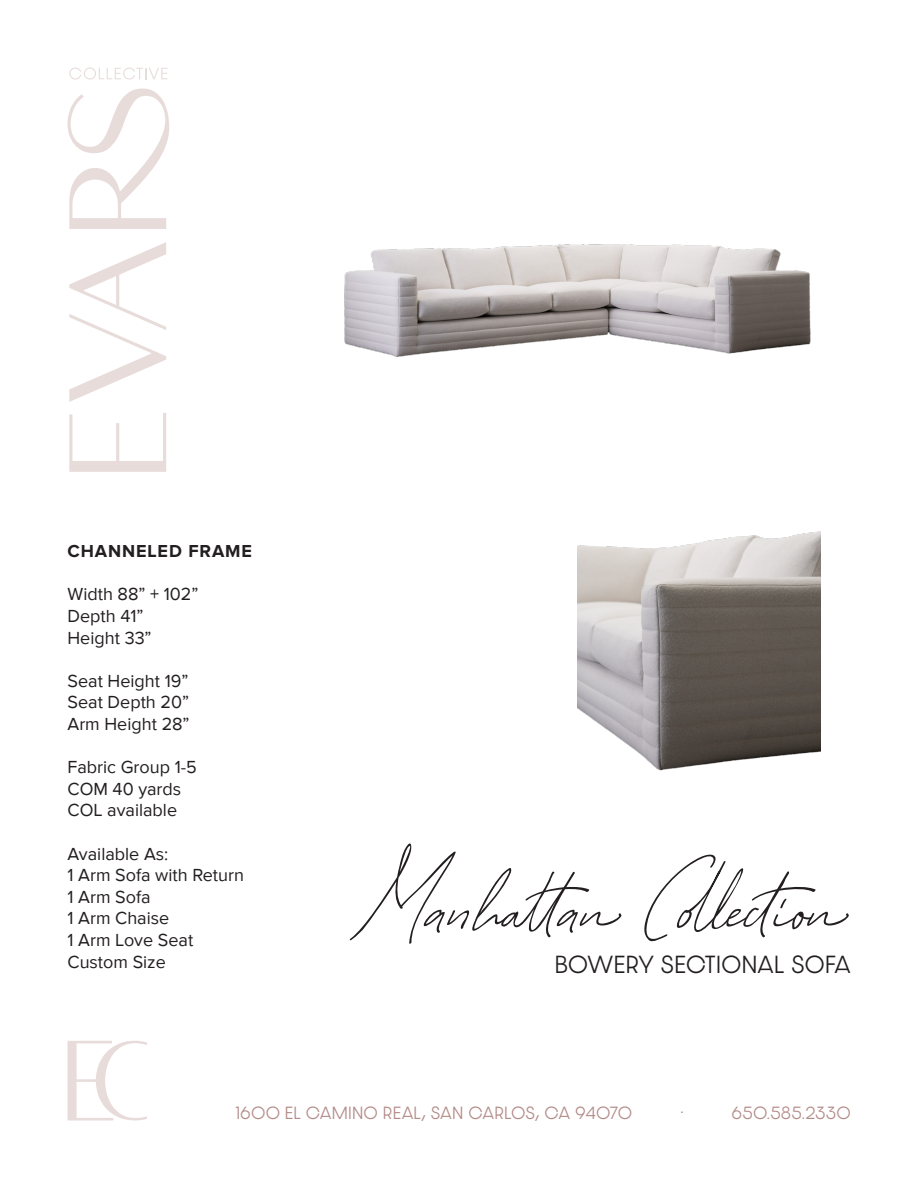
<style>
.page{position:relative;width:918px;height:1188px;background:#fff}
.page>*{position:absolute;margin:0;border:0;box-sizing:border-box;transform-origin:0 0}
.t1{font:150px "Georgia Ballpark Script";color:#231f20}
.t2{font:300 21px "Dazzle Unicase";letter-spacing:.05em;color:#231f20}
.t3{font:18px "Proxima Nova";color:#231f20}
.t4{font:700 18px "Proxima Nova";letter-spacing:.05em;color:#231f20}
.t5{font:300 15px "Dazzle Unicase";letter-spacing:.055em;color:#b38b88}
</style>
<div class="page">
<svg style="left:69px;top:413px;width:97px;height:59px"></svg>
<svg style="left:69px;top:242px;width:97px;height:160px"></svg>
<svg style="left:68px;top:89px;width:101px;height:140px"></svg>
<svg style="left:69px;top:68px;width:98px;height:12px"></svg>
<svg style="left:67px;top:1041px;width:80px;height:80px"></svg>
<img style="left:344px;top:244px;width:467px;height:113px">
<img style="left:578px;top:531px;width:242px;height:240px">
<p class="t4" style="left:68px;top:543px;width:186px">CHANNELED FRAME</p>
<p class="t3" style="left:68px;top:584px;width:132px">Width 88” + 102”</p>
<p class="t3" style="left:68px;top:606px;width:78px">Depth 41”</p>
<p class="t3" style="left:68px;top:627px;width:86px">Height 33”</p>
<p class="t3" style="left:68px;top:670px;width:123px">Seat Height 19”</p>
<p class="t3" style="left:68px;top:692px;width:123px">Seat Depth 20”</p>
<p class="t3" style="left:68px;top:714px;width:124px">Arm Height 28”</p>
<p class="t3" style="left:68px;top:757px;width:131px">Fabric Group 1-5</p>
<p class="t3" style="left:68px;top:778px;width:115px">COM 40 yards</p>
<p class="t3" style="left:68px;top:800px;width:111px">COL available</p>
<p class="t3" style="left:68px;top:843px;width:102px">Available As:</p>
<p class="t3" style="left:68px;top:865px;width:178px">1 Arm Sofa with Return</p>
<p class="t3" style="left:68px;top:886px;width:85px">1 Arm Sofa</p>
<p class="t3" style="left:68px;top:908px;width:103px">1 Arm Chaise</p>
<p class="t3" style="left:68px;top:930px;width:127px">1 Arm Love Seat</p>
<p class="t3" style="left:68px;top:951px;width:100px">Custom Size</p>
<p class="t1" style="left:359px;top:837px;width:494px">Manhattan Collection</p>
<p class="t2" style="left:555px;top:949px;width:297px">BOWERY SECTIONAL SOFA</p>
<p class="t5" style="left:236px;top:1102px;width:398px">1600 EL CAMINO REAL, SAN CARLOS, CA 94070</p>
<p class="t5" style="left:681px;top:1096px;width:4px">.</p>
<p class="t5" style="left:732px;top:1102px;width:120px">650.585.2330</p>
</div>
